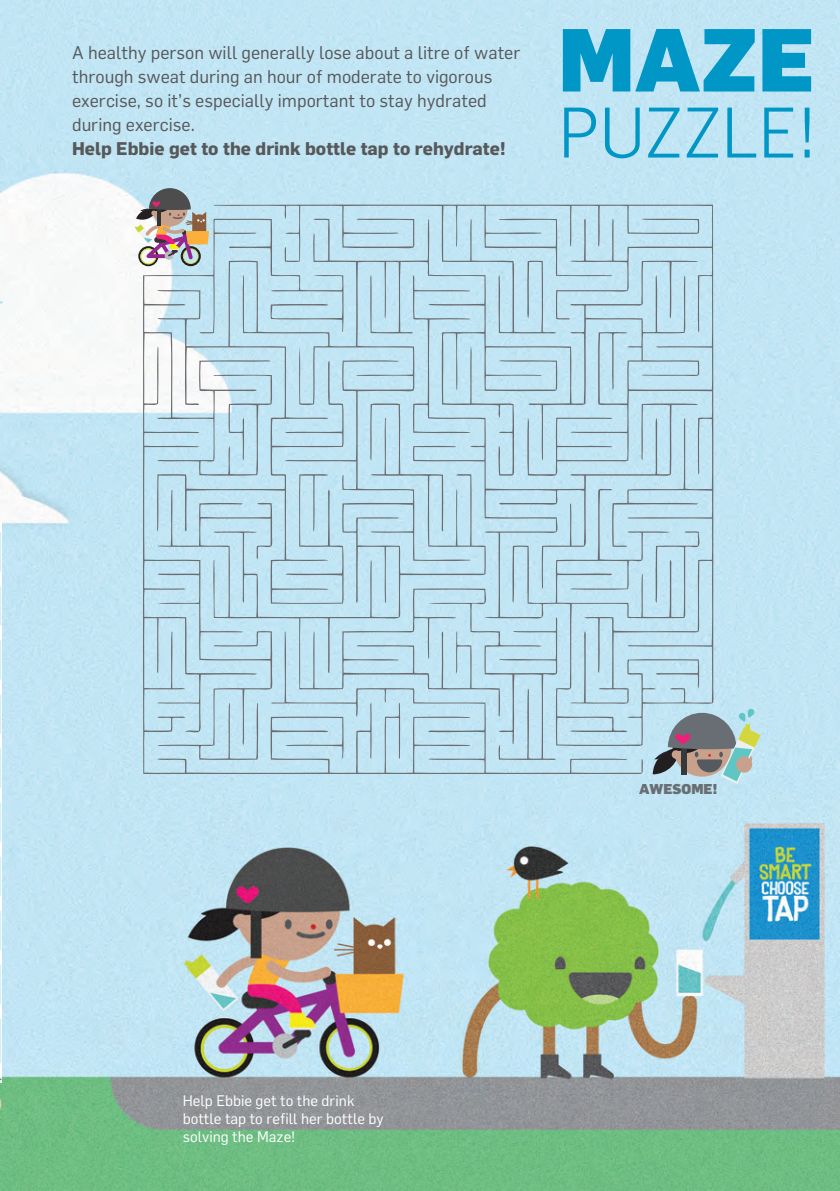
<style>
.page{position:relative;width:840px;height:1191px;background:#fff}
.page>*{position:absolute;margin:0;border:0;box-sizing:border-box;transform-origin:0 0}
.t1{font:900 87.6px "Flama";color:#0096c5}
.t2{font:300 70px "Flama";color:#0096c5}
.t3{font:18px/24px "Flama";color:#57585a}
.t4{font:15px/18px "Flama";color:#fff}
.t5{font:900 14px "Flama";color:#686e73}
.s1{font-weight:700}
</style>
<div class="page">
<img style="left:0;top:0;width:839px;height:1191px">
<svg style="left:209px;top:204px;width:504px;height:556px;background:#bcddeb"></svg>
<svg style="left:143px;top:218px;width:500px;height:556px;background:#badae8"></svg>
<div style="left:138px;top:246px;width:20px;height:20px;border:2px solid #241f21;border-radius:50%"></div>
<div style="left:181px;top:246px;width:20px;height:20px;border:2px solid #241f21;border-radius:50%"></div>
<img style="left:135px;top:188px;width:74px;height:77px">
<svg style="left:652px;top:708px;width:108px;height:76px;background:#9cabac"></svg>
<svg style="left:0;top:523px;width:1px;height:560px"></svg>
<p class="t3" style="left:72px;top:40px;width:449px">A healthy person will generally lose about a litre of water through sweat during an hour of moderate to vigorous exercise, so it’s especially important to stay hydrated during exercise.<br><span class="s1">Help Ebbie get to the drink bottle tap to rehydrate!</span></p>
<p class="t1" style="left:558px;top:6px;width:258px">MAZE</p>
<p class="t2" style="left:558px;top:90px;width:259px">PUZZLE!</p>
<p class="t4" style="left:183px;top:1091px;width:202px">Help Ebbie get to the drink bottle tap to refill her bottle by solving the Maze!</p>
<p class="t5" style="left:638px;top:780px;width:80px">AWESOME!</p>
</div>
